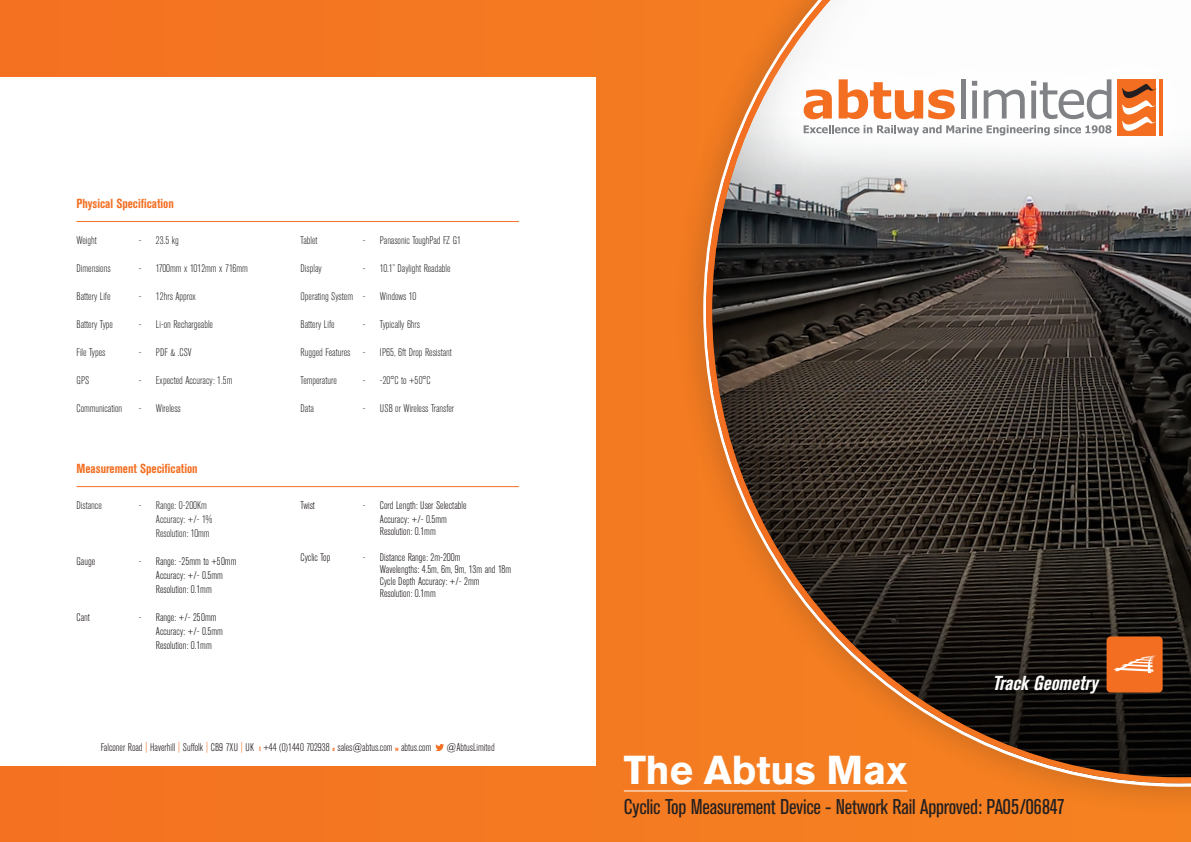
<style>
.page{position:relative;width:1191px;height:842px;background:#f47a21}
.page>*{position:absolute;margin:0;border:0;box-sizing:border-box;transform-origin:0 0}
.t1{font:700 40px "Akzidenz Grotesk BE";color:#fff}
.t2{font:condensed 21.2px "Akzidenz Grotesk BE";letter-spacing:-.01em;color:#231f20}
.t3{font:italic 700 condensed 20px "Akzidenz Grotesk BE";color:#fff}
.t4{font:700 condensed 13px "Akzidenz Grotesk BE";color:#f36e21}
.t5{font:300 condensed 11px/14px "Akzidenz Grotesk BE";color:#231f20}
.t6{font:300 condensed 11px/14px "Akzidenz Grotesk BE";color:#110a0c}
.s1{color:#231f20}
.s2{color:#f36e21}
.s3{font-weight:700;font-size:6.4px;color:#f36e21}
</style>
<div class="page">
<svg style="left:706px;top:0;width:485px;height:783px"></svg>
<div style="left:0;top:77px;width:595px;height:688px;background:#fff"></div>
<hr style="left:77px;top:221px;width:442px;height:1px;background:#f36e21">
<hr style="left:77px;top:486px;width:442px;height:1px;background:#f36e21">
<svg style="left:435px;top:744px;width:9px;height:7px"></svg>
<div style="left:1106px;top:636px;width:56px;height:56px;background:#f36e21;border-radius:4px"></div>
<svg style="left:1113px;top:655px;width:42px;height:18px"></svg>
<svg style="left:755px;top:30px;width:436px;height:155px;fill:#fbfbfb"></svg>
<div style="left:1116px;top:79px;width:46px;height:56px;background:#f36e21"></div>
<hr style="left:1156px;top:79px;width:3px;height:56px;background:#fff">
<svg style="left:1122px;top:84px;width:35px;height:47px"></svg>
<svg style="left:803px;top:89px;width:29px;height:30px"></svg>
<svg style="left:838px;top:79px;width:116px;height:40px"></svg>
<div style="left:960px;top:79px;width:5px;height:40px;background:#808285"></div>
<svg style="left:972px;top:81px;width:5px;height:38px"></svg>
<svg style="left:983px;top:90px;width:41px;height:29px"></svg>
<svg style="left:1031px;top:79px;width:80px;height:40px"></svg>
<svg style="left:803px;top:125px;width:308px;height:10px"></svg>
<hr style="left:624px;top:790px;width:283px;height:1px;background:#fff">
<p class="t4" style="left:77px;top:196px;width:99px">Physical Specification</p>
<p class="t5" style="left:77px;top:233px;width:22px">Weight</p>
<p class="t5" style="left:139px;top:233px;width:41px">- 23.5 kg</p>
<p class="t5" style="left:77px;top:261px;width:36px">Dimensions</p>
<p class="t5" style="left:139px;top:261px;width:110px">- 1700mm x 1012mm x 716mm</p>
<p class="t5" style="left:77px;top:289px;width:35px">Battery Life</p>
<p class="t5" style="left:139px;top:289px;width:59px">- 12hrs Approx</p>
<p class="t5" style="left:77px;top:317px;width:38px">Battery Type</p>
<p class="t5" style="left:139px;top:317px;width:76px">- Li-on Rechargeable</p>
<p class="t5" style="left:77px;top:345px;width:30px">File Types</p>
<p class="t5" style="left:139px;top:345px;width:54px">- PDF &amp; .CSV</p>
<p class="t5" style="left:77px;top:373px;width:14px">GPS</p>
<p class="t5" style="left:139px;top:373px;width:95px">- Expected Accuracy: 1.5m</p>
<p class="t5" style="left:77px;top:401px;width:47px">Communication</p>
<p class="t5" style="left:139px;top:401px;width:43px">- Wireless</p>
<p class="t4" style="left:77px;top:461px;width:123px">Measurement Specification</p>
<p class="t5" style="left:77px;top:498px;width:27px">Distance</p>
<p class="t5" style="left:156px;top:498px;width:58px;text-indent:-17px">- Range: 0-200Km<br>Accuracy: +/- 1%<br>Resolution: 10mm</p>
<p class="t6" style="left:77px;top:554px;width:20px">Gauge</p>
<p class="t6" style="left:156px;top:554px;width:82px;text-indent:-17px"><span class="s1">-</span> Range: -25mm to +50mm<br>Accuracy: +/- 0.5mm<br>Resolution: 0.1mm</p>
<p class="t6" style="left:77px;top:610px;width:15px">Cant</p>
<p class="t6" style="left:156px;top:610px;width:68px;text-indent:-17px"><span class="s1">-</span> Range: +/- 250mm<br>Accuracy: +/- 0.5mm<br>Resolution: 0.1mm</p>
<p class="t5" style="left:300px;top:233px;width:18px">Tablet</p>
<p class="t5" style="left:363px;top:233px;width:99px">- Panasonic ToughPad FZ G1</p>
<p class="t5" style="left:300px;top:261px;width:23px">Display</p>
<p class="t5" style="left:363px;top:261px;width:89px">- 10.1” Daylight Readable</p>
<p class="t5" style="left:300px;top:289px;width:67px">Operating System -</p>
<p class="t5" style="left:380px;top:289px;width:38px">Windows 10</p>
<p class="t5" style="left:300px;top:317px;width:35px">Battery Life</p>
<p class="t5" style="left:363px;top:317px;width:59px">- Typically 6hrs</p>
<p class="t5" style="left:300px;top:345px;width:67px">Rugged Features -</p>
<p class="t5" style="left:380px;top:345px;width:73px">IP65, 6ft Drop Resistant</p>
<p class="t5" style="left:300px;top:373px;width:38px">Temperature</p>
<p class="t5" style="left:363px;top:373px;width:69px">- -20°C to +50°C</p>
<p class="t5" style="left:300px;top:401px;width:15px">Data</p>
<p class="t5" style="left:363px;top:401px;width:93px">- USB or Wireless Transfer</p>
<p class="t6" style="left:300px;top:498px;width:16px">Twist</p>
<p class="t6" style="left:363px;top:498px;width:105px;text-align:center"><span class="s1">-</span> Cord Length: User Selectable<br>Accuracy: +/- 0.5mm</p>
<p class="t6" style="left:380px;top:524px;width:57px">Resolution: 0.1mm</p>
<p class="t6" style="left:300px;top:550px;width:31px">Cyclic Top</p>
<p class="t6" style="left:380px;top:551px;width:133px;line-height:12px;text-indent:-17px"><span class="s1">-</span> Distance Range: 2m-200m<br>Wavelengths: 4.5m, 6m, 9m, 13m and 18m<br>Cycle Depth Accuracy: +/- 2mm<br>Resolution: 0.1mm</p>
<p class="t6" style="left:101px;top:740px;width:332px">Falconer Road <span class="s2">|</span> Haverhill <span class="s2">|</span> Suffolk <span class="s2">|</span> CB9 7XU <span class="s2">|</span> UK <span class="s3">t</span> +44 (0)1440 702938 <span class="s3">e</span> sales@abtus.com <span class="s3">w</span> abtus.com</p>
<p class="t6" style="left:446px;top:740px;width:50px">@AbtusLimited</p>
<h3 class="t3" style="left:992px;top:671px;width:111px">TrackGeometry</h3>
<h1 class="t1" style="left:624px;top:747px;width:285px">The Abtus Max</h1>
<h2 class="t2" style="left:624px;top:795px;width:442px">Cyclic Top Measurement Device - Network Rail Approved: PA05/06847</h2>
</div>
